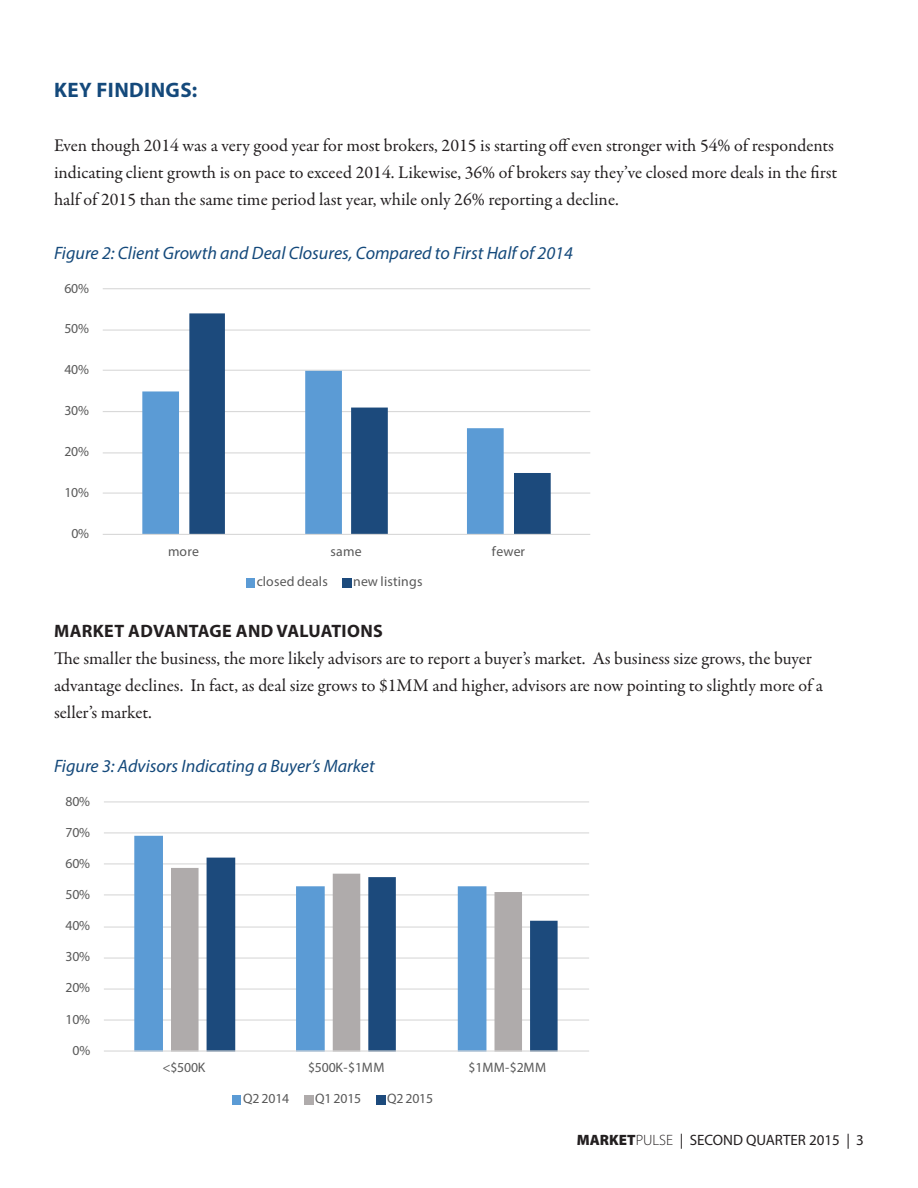
<style>
.page{position:relative;width:918px;height:1188px;background:#fff}
.page>*{position:absolute;margin:0;border:0;box-sizing:border-box;transform-origin:0 0}
.t1{font:700 21px "Myriad Pro";letter-spacing:.02em;color:#14497b}
.t2{font:18px/27px "Garamond Premr Pro";color:#231f20}
.t3{font:italic 18px "Myriad Pro";color:#14497b}
.t4{font:700 18px "Myriad Pro";letter-spacing:.02em;color:#231f20}
.t5{font:15px "Myriad Pro";color:#231f20}
.t6{font:13.8px "Myriad Pro";letter-spacing:-.015em;color:#595959}
.t7{font:13.8px "Myriad Pro";letter-spacing:.015em;color:#595959}
.s1{font-weight:900}
.s2{font-weight:300}
</style>
<div class="page">
<hr style="left:103px;top:493px;width:487px;height:1px;background:#d9d9d9">
<hr style="left:103px;top:452px;width:487px;height:1px;background:#d9d9d9">
<hr style="left:103px;top:411px;width:487px;height:1px;background:#d9d9d9">
<hr style="left:103px;top:370px;width:487px;height:1px;background:#d9d9d9">
<hr style="left:103px;top:329px;width:487px;height:2px;background:#d9d9d9">
<hr style="left:103px;top:288px;width:487px;height:1px;background:#d9d9d9">
<svg style="left:142px;top:391px;width:47px;height:143px;fill:#5b9bd5"></svg>
<svg style="left:189px;top:313px;width:362px;height:221px"></svg>
<hr style="left:103px;top:534px;width:487px;height:1px;background:#d9d9d9">
<div style="left:247px;top:579px;width:8px;height:9px;background:#5b9bd5"></div>
<div style="left:342px;top:579px;width:9px;height:9px;background:#1c4a7c"></div>
<hr style="left:104px;top:1019px;width:485px;height:2px;background:#d9d9d9">
<hr style="left:104px;top:988px;width:485px;height:2px;background:#d9d9d9">
<hr style="left:104px;top:957px;width:485px;height:2px;background:#d9d9d9">
<hr style="left:104px;top:926px;width:485px;height:2px;background:#d9d9d9">
<hr style="left:104px;top:894px;width:485px;height:1px;background:#d9d9d9">
<hr style="left:104px;top:863px;width:485px;height:1px;background:#d9d9d9">
<hr style="left:104px;top:832px;width:485px;height:1px;background:#d9d9d9">
<hr style="left:104px;top:801px;width:485px;height:1px;background:#d9d9d9">
<svg style="left:134px;top:836px;width:102px;height:214px;fill:#5b9bd5"></svg>
<svg style="left:171px;top:868px;width:36px;height:182px;fill:#afabab"></svg>
<svg style="left:207px;top:858px;width:351px;height:192px"></svg>
<hr style="left:104px;top:1050px;width:485px;height:2px;background:#d9d9d9">
<div style="left:233px;top:1095px;width:8px;height:9px;background:#5b9bd5"></div>
<div style="left:304px;top:1095px;width:9px;height:9px;background:#afabab"></div>
<div style="left:376px;top:1095px;width:10px;height:9px;background:#1c4a7c"></div>
<p class="t1" style="left:54px;top:76px;width:145px">KEY FINDINGS:</p>
<p class="t2" style="left:54px;top:132px;width:785px">Even though 2014 was a very good year for most brokers, 2015 is starting off even stronger with 54% of respondents indicating client growth is on pace to exceed 2014. Likewise, 36% of brokers say they’ve closed more deals in the first half of 2015 than the same time period last year, while only 26% reporting a decline.</p>
<p class="t3" style="left:54px;top:242px;width:521px">Figure 2: Client Growth and Deal Closures, Compared to First Half of 2014</p>
<p class="t6" style="left:64px;top:279px;width:26px">60%</p>
<p class="t6" style="left:64px;top:320px;width:26px">50%</p>
<p class="t6" style="left:64px;top:361px;width:26px">40%</p>
<p class="t6" style="left:64px;top:402px;width:26px">30%</p>
<p class="t6" style="left:64px;top:443px;width:26px">20%</p>
<p class="t6" style="left:64px;top:484px;width:26px">10%</p>
<p class="t6" style="left:71px;top:525px;width:19px">0%</p>
<p class="t6" style="left:168px;top:543px;width:32px">more</p>
<p class="t6" style="left:331px;top:543px;width:32px">same</p>
<p class="t6" style="left:492px;top:543px;width:35px">fewer</p>
<p class="t7" style="left:257px;top:573px;width:72px">closed deals</p>
<p class="t7" style="left:353px;top:573px;width:71px">new listings</p>
<p class="t4" style="left:54px;top:619px;width:330px">MARKET ADVANTAGE AND VALUATIONS</p>
<p class="t2" style="left:54px;top:645px;width:771px">The smaller the business, the more likely advisors are to report a buyer’s market. As business size grows, the buyer advantage declines. In fact, as deal size grows to $1MM and higher, advisors are now pointing to slightly more of a seller’s market.</p>
<p class="t3" style="left:54px;top:755px;width:322px">Figure 3: Advisors Indicating a Buyer’s Market</p>
<p class="t6" style="left:66px;top:793px;width:26px">80%</p>
<p class="t6" style="left:66px;top:824px;width:26px">70%</p>
<p class="t6" style="left:66px;top:855px;width:26px">60%</p>
<p class="t6" style="left:66px;top:886px;width:26px">50%</p>
<p class="t6" style="left:66px;top:917px;width:26px">40%</p>
<p class="t6" style="left:66px;top:948px;width:26px">30%</p>
<p class="t6" style="left:66px;top:979px;width:26px">20%</p>
<p class="t6" style="left:66px;top:1010px;width:26px">10%</p>
<p class="t6" style="left:73px;top:1042px;width:19px">0%</p>
<p class="t6" style="left:162px;top:1059px;width:45px">&lt;$500K</p>
<p class="t6" style="left:308px;top:1059px;width:78px">$500K-$1MM</p>
<p class="t6" style="left:469px;top:1059px;width:79px">$1MM-$2MM</p>
<p class="t6" style="left:243px;top:1090px;width:48px">Q2 2014</p>
<p class="t6" style="left:315px;top:1090px;width:48px">Q1 2015</p>
<p class="t6" style="left:387px;top:1090px;width:48px">Q2 2015</p>
<p class="t5" style="left:577px;top:1131px;width:289px"><span class="s1">MARKET</span><span class="s2">PULSE</span> | SECOND QUARTER 2015 | 3</p>
</div>
